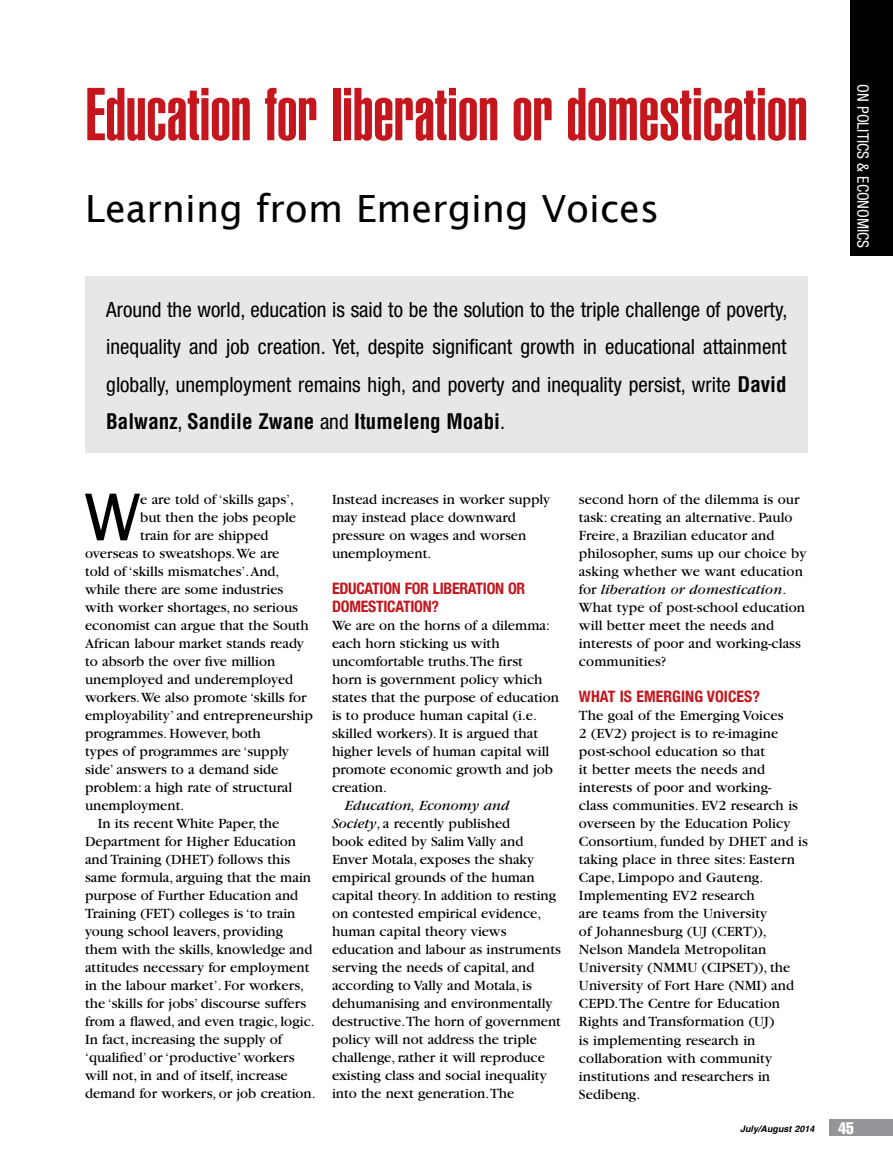
<style>
.page{position:relative;width:893px;height:1170px;background:#fff}
.page>*{position:absolute;margin:0;border:0;box-sizing:border-box;transform-origin:0 0}
.t1{font:900 extra-condensed 73.5px "Helvetica";color:#c4161c}
.t2{font:64.5px "Lucida Sans";color:#000}
.t3{font:37.5px "Lucida Sans";color:#000}
.t4{font:condensed 21px/37.5px "Helvetica Neue";color:#000;text-align:justify}
.t5{font:700 condensed 21px "Helvetica";color:#000}
.t6{font:extra-condensed 16.5px "Helvetica";color:#fff}
.t7{font:700 condensed 15.75px/18px "Helvetica Neue";letter-spacing:-.015em;color:#c4161c}
.t8{font:700 condensed 15.75px "Helvetica Neue";letter-spacing:.005em;color:#c4161c}
.t9{font:condensed 15.75px "Helvetica Neue";color:#fff}
.t10{font:14.7px/18px "Garamond";color:#000}
.t11{font:italic 700 9px "Helvetica";color:#000}
.s1{font-family:"Helvetica";font-weight:700}
.s2{font-family:"Helvetica Neue";font-weight:400}
.s3{font-style:italic}
</style>
<div class="page">
<div style="left:850px;top:0;width:43px;height:255px;background:#000"></div>
<div style="left:829px;top:1118px;width:64px;height:17px;background:#939598"></div>
<div style="left:85px;top:276px;width:723px;height:177px;background:#e6e7e8"></div>
<h1 class="t1" style="left:85px;top:72px;width:724px">Education for liberation or domestication</h1>
<h3 class="t3" style="left:85px;top:187px;width:576px">Learning from Emerging Voices</h3>
<p class="t4" style="left:106px;top:290px;width:683px">Around the world, education is said to be the solution to the triple challenge of poverty, inequality and job creation. Yet, despite significant growth in educational attainment globally, unemployment remains high, and poverty and inequality persist, write <span class="s1">David</span></p>
<h3 class="t5" style="left:106px;top:408px;width:400px">Balwanz<span class="s2">,</span> Sandile Zwane <span class="s2">and</span> Itumeleng Moabi<span class="s2">.</span></h3>
<h2 class="t2" style="left:85px;top:480px;width:57px">W</h2>
<p class="t10" style="left:140px;top:491px;width:155px">e are told of ‘skills gaps’,</p>
<p class="t10" style="left:140px;top:509px;width:157px">but then the jobs people</p>
<p class="t10" style="left:140px;top:527px;width:130px">train for are shipped</p>
<p class="t10" style="left:85px;top:545px;width:196px">overseas to sweatshops. We are</p>
<p class="t10" style="left:85px;top:563px;width:196px">told of ‘skills mismatches’. And,</p>
<p class="t10" style="left:85px;top:581px;width:200px">while there are some industries</p>
<p class="t10" style="left:85px;top:599px;width:214px">with worker shortages, no serious</p>
<p class="t10" style="left:85px;top:617px;width:225px">economist can argue that the South</p>
<p class="t10" style="left:85px;top:635px;width:220px">African labour market stands ready</p>
<p class="t10" style="left:85px;top:653px;width:192px">to absorb the over five million</p>
<p class="t10" style="left:85px;top:671px;width:210px">unemployed and underemployed</p>
<p class="t10" style="left:85px;top:689px;width:223px">workers. We also promote ‘skills for</p>
<p class="t10" style="left:85px;top:707px;width:229px">employability’ and entrepreneurship</p>
<p class="t10" style="left:85px;top:725px;width:177px">programmes. However, both</p>
<p class="t10" style="left:85px;top:742px;width:205px">types of programmes are ‘supply</p>
<p class="t10" style="left:85px;top:760px;width:195px">side’ answers to a demand side</p>
<p class="t10" style="left:85px;top:778px;width:209px">problem: a high rate of structural</p>
<p class="t10" style="left:85px;top:796px;width:101px">unemployment.</p>
<p class="t10" style="left:98px;top:814px;width:183px">In its recent White Paper, the</p>
<p class="t10" style="left:85px;top:832px;width:212px">Department for Higher Education</p>
<p class="t10" style="left:85px;top:850px;width:207px">and Training (DHET) follows this</p>
<p class="t10" style="left:85px;top:868px;width:228px">same formula, arguing that the main</p>
<p class="t10" style="left:85px;top:886px;width:215px">purpose of Further Education and</p>
<p class="t10" style="left:85px;top:904px;width:212px">Training (FET) colleges is ‘to train</p>
<p class="t10" style="left:85px;top:922px;width:200px">young school leavers, providing</p>
<p class="t10" style="left:85px;top:940px;width:229px">them with the skills, knowledge and</p>
<p class="t10" style="left:85px;top:958px;width:226px">attitudes necessary for employment</p>
<p class="t10" style="left:85px;top:976px;width:221px">in the labour market’. For workers,</p>
<p class="t10" style="left:85px;top:994px;width:223px">the ‘skills for jobs’ discourse suffers</p>
<p class="t10" style="left:85px;top:1012px;width:231px">from a flawed, and even tragic, logic.</p>
<p class="t10" style="left:85px;top:1030px;width:199px">In fact, increasing the supply of</p>
<p class="t10" style="left:85px;top:1048px;width:211px">‘qualified’ or ‘productive’ workers</p>
<p class="t10" style="left:85px;top:1066px;width:204px">will not, in and of itself, increase</p>
<p class="t10" style="left:85px;top:1084px;width:232px">demand for workers, or job creation.</p>
<p class="t10" style="left:332px;top:490px;width:220px">Instead increases in worker supply may instead place downward pressure on wages and worsen unemployment.</p>
<p class="t7" style="left:332px;top:579px;width:195px">EDUCATION FOR LIBERATION OR<br>DOMESTICATION?</p>
<p class="t10" style="left:332px;top:617px;width:228px">We are on the horns of a dilemma: each horn sticking us with uncomfortable truths.The first<br>horn is government policy which states that the purpose of education is to produce human capital (i.e. skilled workers). It is argued that higher levels of human capital will promote economic growth and job creation.</p>
<p class="t10" style="left:332px;top:797px;width:230px;text-indent:13px"><span class="s3">Education, Economy and<br>Society</span>, a recently published<br>book edited by Salim Vally and<br>Enver Motala, exposes the shaky empirical grounds of the human capital theory. In addition to resting on contested empirical evidence, human capital theory views education and labour as instruments serving the needs of capital, and according to Vally and Motala, is dehumanising and environmentally destructive.The horn of government policy will not address the triple challenge, rather it will reproduce existing class and social inequality into the next generation. The</p>
<p class="t10" style="left:579px;top:490px;width:229px">second horn of the dilemma is our task: creating an alternative. Paulo<br>Freire, a Brazilian educator and philosopher, sums up our choice by asking whether we want education for <span class="s3">liberation or domestication</span>.<br>What type of post-school education will better meet the needs and interests of poor and working-class communities?</p>
<p class="t8" style="left:579px;top:687px;width:183px">WHAT IS EMERGING VOICES?</p>
<p class="t10" style="left:579px;top:707px;width:230px">The goal of the Emerging Voices<br>2 (EV2) project is to re-imagine post-school education so that<br>it better meets the needs and interests of poor and working-<br>class communities. EV2 research is overseen by the Education Policy<br>Consortium, funded by DHET and is taking place in three sites: Eastern<br>Cape, Limpopo and Gauteng.<br>Implementing EV2 research<br>are teams from the University<br>of Johannesburg (UJ (CERT)),<br>Nelson Mandela Metropolitan<br>University (NMMU (CIPSET)), the<br>University of Fort Hare (NMI) and<br>CEPD. The Centre for Education<br>Rights and Transformation (UJ)<br>is implementing research in collaboration with community institutions and researchers in<br>Sedibeng.</p>
<p class="t9" style="left:872px;top:84px;width:165px;rotate:90deg">ON POLITICS &amp; ECONOMICS</p>
<p class="t11" style="left:740px;top:1121px;width:76px">July/August 2014</p>
<p class="t6" style="left:838px;top:1117px;width:17px">45</p>
</div>
